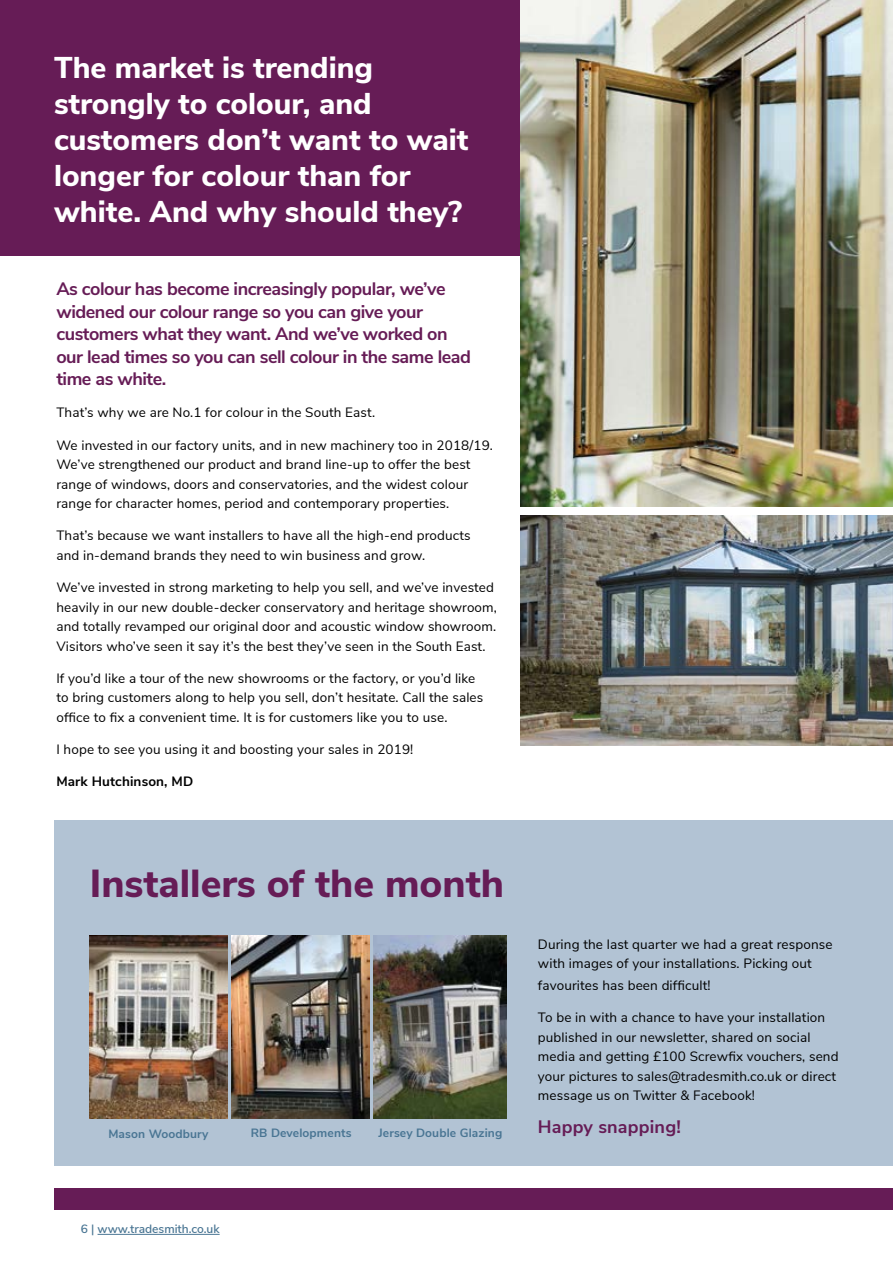
<style>
.page{position:relative;width:893px;height:1263px;background:#fff}
.page>*{position:absolute;margin:0;border:0;box-sizing:border-box;transform-origin:0 0}
.t1{font:800 39px "Nunito Sans";color:#661c56}
.t2{font:800 30px/36px "Nunito Sans";color:#fff}
.t3{font:700 18px/22.5px "Nunito Sans";letter-spacing:-.025em;color:#661c56}
.t4{font:700 18px "Nunito Sans";letter-spacing:.01em;color:#661c56}
.t5{font:13.5px/19.5px "Nunito Sans";letter-spacing:.01em;color:#000}
.t6{font:700 13.5px "Nunito Sans";letter-spacing:.01em;color:#000}
.t7{font:700 12px "Nunito Sans";letter-spacing:.01em;color:#497593}
.t8{font:600 12px "Nunito Sans";color:#497593}
</style>
<div class="page">
<div style="left:0;top:0;width:546px;height:255px;background:#661c56"></div>
<div style="left:54px;top:820px;width:839px;height:346px;background:#b2c3d4"></div>
<div style="left:54px;top:1188px;width:839px;height:21px;background:#661c56"></div>
<hr style="left:98px;top:1234px;width:122px;height:1px;background:#497593">
<img style="left:521px;top:0;width:372px;height:506px">
<img style="left:521px;top:516px;width:372px;height:229px">
<img style="left:90px;top:935px;width:137px;height:183px">
<img style="left:374px;top:935px;width:133px;height:183px">
<img style="left:232px;top:935px;width:137px;height:183px">
<hr style="left:892px;top:0;width:1px;height:435px;background:#b2c3d4">
<h2 class="t2" style="left:54px;top:48px;width:416px">The market is trending strongly to colour, and customers don’t want to wait longer for colour than for white. And why should they?</h2>
<h3 class="t3" style="left:56px;top:277px;width:416px">As colour has become increasingly popular, we’ve widened our colour range so you can give your customers what they want. And we’ve worked on our lead times so you can sell colour in the same lead time as white.</h3>
<p class="t5" style="left:56px;top:402px;width:320px">That’s why we are No.1 for colour in the South East.</p>
<p class="t5" style="left:56px;top:434px;width:438px">We invested in our factory units, and in new machinery too in 2018/19.<br>We’ve strengthened our product and brand line-up to offer the best range of windows, doors and conservatories, and the widest colour range for character homes, period and contemporary properties.</p>
<p class="t5" style="left:56px;top:525px;width:416px">That’s because we want installers to have all the high-end products and in-demand brands they need to win business and grow.</p>
<p class="t5" style="left:56px;top:577px;width:442px">We’ve invested in strong marketing to help you sell, and we’ve invested heavily in our new double-decker conservatory and heritage showroom, and totally revamped our original door and acoustic window showroom.<br>Visitors who’ve seen it say it’s the best they’ve seen in the South East.</p>
<p class="t5" style="left:56px;top:668px;width:428px">If you’d like a tour of the new showrooms or the factory, or you’d like to bring customers along to help you sell, don’t hesitate. Call the sales office to fix a convenient time. It is for customers like you to use.</p>
<p class="t5" style="left:56px;top:739px;width:358px">I hope to see you using it and boosting your sales in 2019!</p>
<p class="t6" style="left:56px;top:772px;width:138px">Mark Hutchinson, MD</p>
<h1 class="t1" style="left:90px;top:855px;width:416px">Installers of the month</h1>
<p class="t7" style="left:108px;top:1125px;width:102px">Mason Woodbury</p>
<p class="t7" style="left:251px;top:1124px;width:102px">RB Developments</p>
<p class="t7" style="left:378px;top:1124px;width:125px">Jersey Double Glazing</p>
<p class="t8" style="left:81px;top:1220px;width:140px">6 | www.tradesmith.co.uk</p>
<p class="t5" style="left:538px;top:934px;width:296px">During the last quarter we had a great response with images of your installations. Picking out</p>
<p class="t5" style="left:538px;top:975px;width:174px">favourites has been difficult!</p>
<p class="t5" style="left:538px;top:1007px;width:302px">To be in with a chance to have your installation published in our newsletter, shared on social media and getting £100 Screwfix vouchers, send your pictures to sales@tradesmith.co.uk or direct message us on Twitter &amp; Facebook!</p>
<h3 class="t4" style="left:538px;top:1113px;width:144px">Happy snapping!</h3>
</div>
